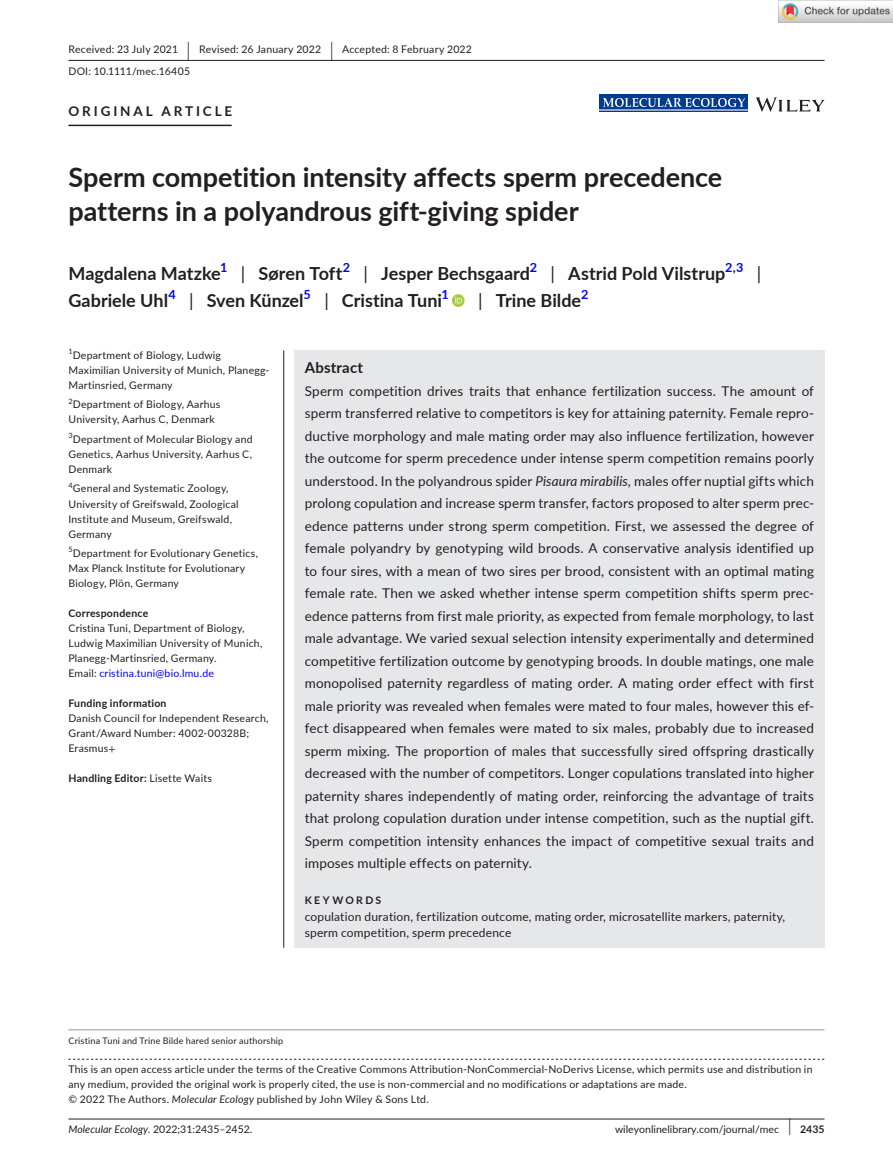
<style>
.page{position:relative;width:893px;height:1174px;background:#fff}
.page>*{position:absolute;margin:0;border:0;box-sizing:border-box;transform-origin:0 0}
.t1{font:700 27px/34.5px "Lato";color:#231f20}
.t2{font:700 18px "Lato";color:#231f20}
.t3{font:18px "Lato";color:#231f20}
.t4{font:700 15px "Lato";letter-spacing:.015em;color:#231f20}
.t5{font:13.5px/22.5px "Lato";letter-spacing:.01em;color:#231f20;text-align:justify}
.t6{font:700 13.5px "Lato";letter-spacing:.215em;color:#231f20}
.t7{font:700 12.6px "Lato";color:#00f}
.t8{font:12px/16.5px "Lato";letter-spacing:.015em;color:#231f20}
.t9{font:10.5px/15px "Lato";letter-spacing:.02em;color:#231f20}
.t10{font:10.5px "Lato";color:#231f20}
.t11{font:700 10.5px "Lato";letter-spacing:.02em;color:#231f20}
.t12{font:700 10.5px "Lato";letter-spacing:.22em;color:#231f20}
.t13{font:9px "Lato";letter-spacing:.025em;color:#231f20}
.t14{font:7.35px "Lato";color:#231f20}
.s1{font-size:19.65px}
.s2{font-weight:400}
.s3{color:#00f}
.s4{font-family:"STIX"}
.s5{font-style:italic}
.s6{font-size:17.4px}
.s7{font-weight:700}
</style>
<div class="page">
<hr style="left:68px;top:1118px;width:756px;height:1px;background:#231f20">
<svg style="left:756px;top:97px;width:68px;height:15px"></svg>
<div style="left:599px;top:95px;width:149px;height:17px;background:#003d91"></div>
<img style="left:603px;top:98px;width:141px;height:9px">
<hr style="left:599px;top:109px;width:149px;height:2px;background:#96a6d0">
<hr style="left:68px;top:60px;width:756px;height:1px;background:#231f20">
<hr style="left:68px;top:125px;width:164px;height:1px;background:#231f20">
<svg style="left:452px;top:294px;width:13px;height:13px"></svg>
<svg style="left:455px;top:296px;width:7px;height:7px"></svg>
<svg style="left:68px;top:1058px;width:756px;height:1px"></svg>
<hr style="left:68px;top:1029px;width:756px;height:1px;background:#939598">
<div style="left:294px;top:350px;width:530px;height:597px;background:#e6e7e9"></div>
<hr style="left:283px;top:350px;width:1px;height:597px;background:#231f20">
<img style="left:779px;top:0;width:114px;height:23px">
<p class="t9" style="left:68px;top:38px;width:405px;line-height:21.8px">Received: 23 July 2021 <span class="s1">|</span> Revised: 26 January 2022 <span class="s1">|</span> Accepted: 8 February 2022<br>DOI: 10.1111/mec.16405</p>
<p class="t6" style="left:68px;top:101px;width:165px">ORIGINAL ARTICLE</p>
<h1 class="t1" style="left:68px;top:159px;width:655px">Sperm competition intensity affects sperm precedence patterns in a polyandrous gift-giving spider</h1>
<h2 class="t2" style="left:68px;top:260px;width:154px">Magdalena Matzke</h2>
<p class="t7" style="left:220px;top:258px;width:9px">1</p>
<h2 class="t2" style="left:241px;top:260px;width:103px"><span class="s2">|</span> Søren Toft</h2>
<p class="t7" style="left:343px;top:258px;width:9px">2</p>
<h2 class="t2" style="left:364px;top:260px;width:168px"><span class="s2">|</span> Jesper Bechsgaard</h2>
<p class="t7" style="left:530px;top:258px;width:9px">2</p>
<h2 class="t2" style="left:551px;top:260px;width:176px"><span class="s2">|</span> Astrid Pold Vilstrup</h2>
<p class="t7" style="left:725px;top:258px;width:20px">2,3</p>
<h2 class="t3" style="left:757px;top:260px;width:6px">|</h2>
<h2 class="t2" style="left:68px;top:287px;width:101px">Gabriele Uhl</h2>
<p class="t7" style="left:168px;top:285px;width:9px">4</p>
<h2 class="t2" style="left:189px;top:287px;width:116px"><span class="s2">|</span> Sven Künzel</h2>
<p class="t7" style="left:304px;top:285px;width:9px">5</p>
<h2 class="t2" style="left:324px;top:287px;width:119px"><span class="s2">|</span> Cristina Tuni</h2>
<p class="t7" style="left:442px;top:285px;width:9px">1</p>
<h2 class="t2" style="left:478px;top:287px;width:105px"><span class="s2">|</span> Trine Bilde</h2>
<p class="t7" style="left:581px;top:285px;width:9px">2</p>
<p class="t14" style="left:68px;top:346px;width:6px">1</p>
<p class="t9" style="left:68px;top:347px;width:203px;text-indent:4px">Department of Biology, Ludwig<br>Maximilian University of Munich, Planegg-<br>Martinsried, Germany</p>
<p class="t14" style="left:68px;top:396px;width:6px">2</p>
<p class="t9" style="left:68px;top:397px;width:153px;text-align:center">Department of Biology, Aarhus<br>University, Aarhus C, Denmark</p>
<p class="t9" style="left:68px;top:431px;width:186px;text-align:justify"><sup>3</sup>Department of Molecular Biology and Genetics, Aarhus University, Aarhus C, Denmark</p>
<p class="t9" style="left:68px;top:481px;width:172px"><sup>4</sup>General and Systematic Zoology,<br>University of Greifswald, Zoological<br>Institute and Museum, Greifswald,<br>Germany</p>
<p class="t9" style="left:68px;top:545px;width:191px"><sup>5</sup>Department for Evolutionary Genetics,<br>Max Planck Institute for Evolutionary<br>Biology, Plön, Germany</p>
<p class="t11" style="left:68px;top:605px;width:81px">Correspondence</p>
<p class="t9" style="left:68px;top:620px;width:195px">Cristina Tuni, Department of Biology, Ludwig Maximilian University of Munich, Planegg-Martinsried, Germany.<br>Email: <span class="s3">cristina.tuni@bio.lmu.de</span></p>
<p class="t11" style="left:68px;top:695px;width:100px">Funding information</p>
<p class="t9" style="left:68px;top:710px;width:202px">Danish Council for Independent Research,<br>Grant/Award Number: 4002-00328B;<br>Erasmus<span class="s4">+</span></p>
<p class="t11" style="left:68px;top:770px;width:145px">Handling Editor: <span class="s2">Lisette Waits</span></p>
<p class="t4" style="left:305px;top:356px;width:60px">Abstract</p>
<p class="t5" style="left:305px;top:379px;width:511px">Sperm competition drives traits that enhance fertilization success. The amount of sperm transferred relative to competitors is key for attaining paternity. Female repro&shy;ductive morphology and male mating order may also influence fertilization, however the outcome for sperm precedence under intense sperm competition remains poorly understood. In the polyandrous spider <span class="s5">Pisaura mirabilis</span>, males offer nuptial gifts which prolong copulation and increase sperm transfer, factors proposed to alter sperm prec&shy;edence patterns under strong sperm competition. First, we assessed the degree of female polyandry by genotyping wild broods. A conservative analysis identified up to four sires, with a mean of two sires per brood, consistent with an optimal mating female rate. Then we asked whether intense sperm competition shifts sperm prec&shy;edence patterns from first male priority, as expected from female morphology, to last male advantage. We varied sexual selection intensity experimentally and determined competitive fertilization outcome by genotyping broods. In double matings, one male monopolised paternity regardless of mating order. A mating order effect with first male priority was revealed when females were mated to four males, however this ef&shy;fect disappeared when females were mated to six males, probably due to increased sperm mixing. The proportion of males that successfully sired offspring drastically decreased with the number of competitors. Longer copulations translated into higher paternity shares independently of mating order, reinforcing the advantage of traits that prolong copulation duration under intense competition, such as the nuptial gift.<br>Sperm competition intensity enhances the impact of competitive sexual traits and imposes multiple effects on paternity.</p>
<p class="t12" style="left:305px;top:892px;width:78px">KEYWORDS</p>
<p class="t8" style="left:305px;top:907px;width:482px">copulation duration, fertilization outcome, mating order, microsatellite markers, paternity, sperm competition, sperm precedence</p>
<p class="t13" style="left:68px;top:1034px;width:216px">Cristina Tuni and Trine Bilde hared senior authorship</p>
<p class="t9" style="left:68px;top:1061px;width:746px">This is an open access article under the terms of the Creative Commons Attribution-NonCommercial-NoDerivs License, which permits use and distribution in any medium, provided the original work is properly cited, the use is non-commercial and no modifications or adaptations are made.<br>© 2022 The Authors. <span class="s5">Molecular Ecology</span> published by John Wiley &amp; Sons Ltd.</p>
<p class="t10" style="left:68px;top:1121px;width:185px"><span class="s5">Molecular Ecology.</span> 2022;31:2435–2452.</p>
<p class="t10" style="left:615px;top:1121px;width:211px">wileyonlinelibrary.com/journal/mec <span class="s6">|</span> <span class="s7">2435</span></p>
</div>
